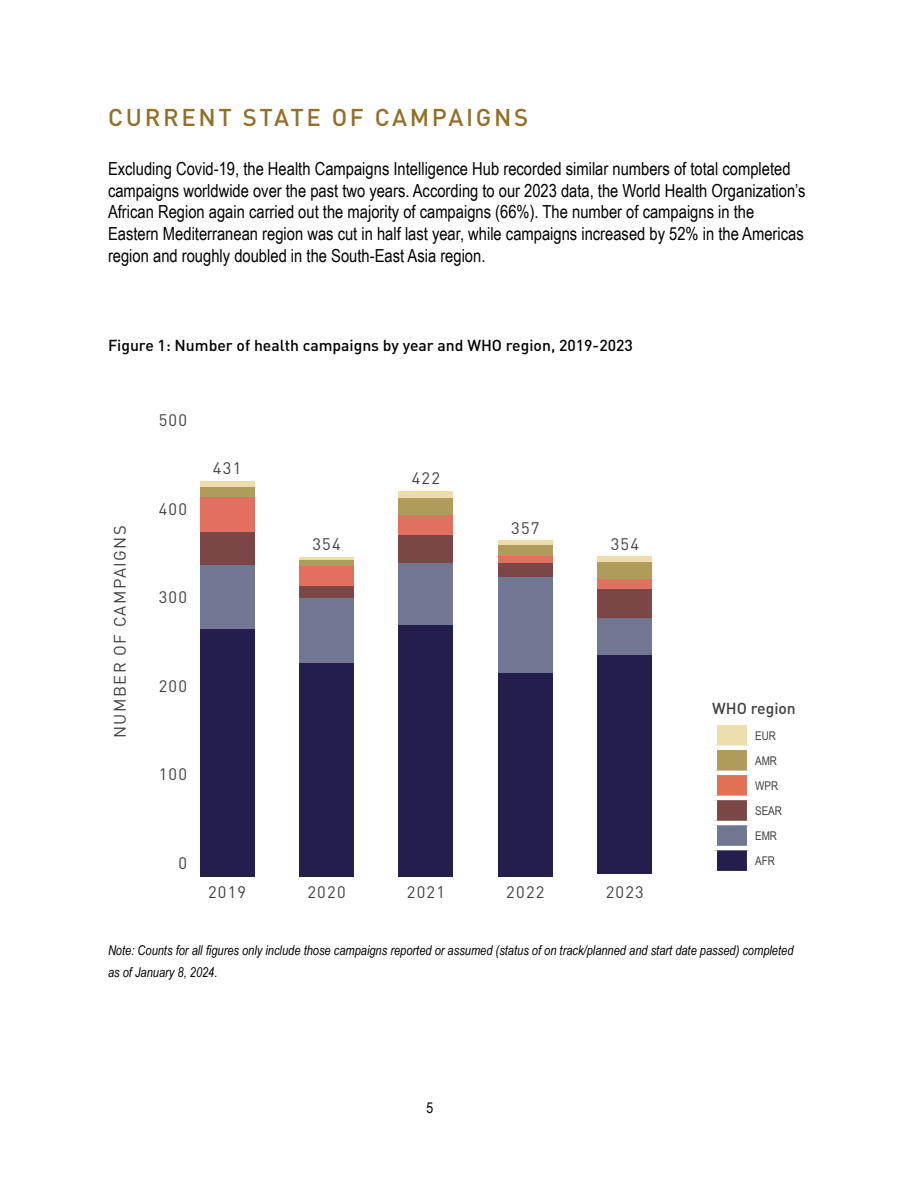
<style>
.page{position:relative;width:918px;height:1188px;background:#fff}
.page>*{position:absolute;margin:0;border:0;box-sizing:border-box;transform-origin:0 0}
.t1{font:500 24px "DIN Pro";letter-spacing:.11em;color:#926f2a}
.t2{font:18px/21.6px "Arial Narrow";color:#000}
.t3{font:16.5px "DIN Pro";letter-spacing:.075em;color:#414042}
.t4{font:500 15.75px "DIN Pro";color:#000}
.t5{font:500 15.75px "DIN Pro";color:#414042}
.t6{font:15px "Arial Narrow";color:#000}
.t7{font:italic 13.5px/21.6px "Arial Narrow";color:#000}
.t8{font:12px/25px "Arial Narrow";color:#414042}
</style>
<div class="page">
<div style="left:598px;top:559px;width:54px;height:21px;background:#b09c5a"></div>
<div style="left:715px;top:723px;width:34px;height:25px;background:#edddad"></div>
<div style="left:715px;top:748px;width:34px;height:25px;background:#b09c5a"></div>
<div style="left:715px;top:773px;width:34px;height:25px;background:#e27052"></div>
<div style="left:715px;top:798px;width:34px;height:25px;background:#7a4746"></div>
<div style="left:715px;top:823px;width:34px;height:25px;background:#717793"></div>
<div style="left:715px;top:848px;width:34px;height:25px;background:#241e4c"></div>
<div style="left:713px;top:720px;width:38px;height:5px;background:#fff"></div>
<hr style="left:713px;top:725px;width:4px;height:20px;background:#fff">
<hr style="left:747px;top:725px;width:4px;height:20px;background:#fff">
<div style="left:713px;top:745px;width:38px;height:5px;background:#fff"></div>
<hr style="left:713px;top:750px;width:4px;height:21px;background:#fff">
<hr style="left:747px;top:750px;width:4px;height:21px;background:#fff">
<hr style="left:713px;top:771px;width:38px;height:4px;background:#fff">
<hr style="left:713px;top:775px;width:4px;height:21px;background:#fff">
<hr style="left:747px;top:775px;width:4px;height:21px;background:#fff">
<hr style="left:713px;top:821px;width:38px;height:4px;background:#fff">
<hr style="left:713px;top:825px;width:4px;height:21px;background:#fff">
<hr style="left:747px;top:825px;width:4px;height:21px;background:#fff">
<hr style="left:713px;top:846px;width:38px;height:4px;background:#fff">
<hr style="left:713px;top:850px;width:4px;height:21px;background:#fff">
<hr style="left:747px;top:850px;width:4px;height:21px;background:#fff">
<hr style="left:713px;top:796px;width:38px;height:4px;background:#fff">
<hr style="left:713px;top:800px;width:4px;height:21px;background:#fff">
<hr style="left:747px;top:800px;width:4px;height:21px;background:#fff">
<hr style="left:713px;top:871px;width:38px;height:4px;background:#fff">
<div style="left:200px;top:628px;width:54px;height:249px;background:#241e4c"></div>
<div style="left:200px;top:565px;width:54px;height:63px;background:#717793"></div>
<div style="left:200px;top:531px;width:54px;height:34px;background:#7a4746"></div>
<div style="left:200px;top:495px;width:54px;height:36px;background:#e17060"></div>
<div style="left:200px;top:487px;width:54px;height:10px;background:#b09c5a"></div>
<div style="left:200px;top:481px;width:54px;height:6px;background:#edddad"></div>
<div style="left:300px;top:662px;width:54px;height:215px;background:#241e4c"></div>
<div style="left:300px;top:596px;width:54px;height:67px;background:#717793"></div>
<div style="left:300px;top:584px;width:54px;height:14px;background:#7a4746"></div>
<div style="left:300px;top:565px;width:54px;height:20px;background:#e17060"></div>
<div style="left:300px;top:559px;width:54px;height:6px;background:#b09c5a"></div>
<hr style="left:300px;top:557px;width:54px;height:2px;background:#edddad">
<div style="left:399px;top:491px;width:54px;height:8px;background:#edddad"></div>
<div style="left:399px;top:623px;width:54px;height:254px;background:#241e4c"></div>
<div style="left:399px;top:562px;width:54px;height:63px;background:#717793"></div>
<div style="left:399px;top:534px;width:54px;height:28px;background:#7a4746"></div>
<div style="left:399px;top:514px;width:54px;height:20px;background:#e17060"></div>
<div style="left:399px;top:499px;width:54px;height:16px;background:#b09c5a"></div>
<div style="left:498px;top:541px;width:54px;height:5px;background:#edddad"></div>
<div style="left:498px;top:671px;width:54px;height:206px;background:#241e4c"></div>
<div style="left:498px;top:576px;width:54px;height:97px;background:#717793"></div>
<div style="left:498px;top:563px;width:54px;height:14px;background:#7a4746"></div>
<div style="left:498px;top:555px;width:54px;height:8px;background:#e17060"></div>
<div style="left:498px;top:546px;width:54px;height:10px;background:#b09c5a"></div>
<div style="left:598px;top:557px;width:54px;height:5px;background:#edddad"></div>
<div style="left:598px;top:653px;width:54px;height:221px;background:#241e4c"></div>
<div style="left:598px;top:617px;width:54px;height:38px;background:#717793"></div>
<div style="left:598px;top:588px;width:54px;height:30px;background:#7a4746"></div>
<div style="left:598px;top:579px;width:54px;height:9px;background:#e17060"></div>
<h1 class="t1" style="left:108px;top:101px;width:422px">CURRENT STATE OF CAMPAIGNS</h1>
<p class="t2" style="left:108px;top:157px;width:699px">Excluding Covid-19, the Health Campaigns Intelligence Hub recorded similar numbers of total completed campaigns worldwide over the past two years. According to our 2023 data, the World Health Organization’s African Region again carried out the majority of campaigns (66%). The number of campaigns in the Eastern Mediterranean region was cut in half last year, while campaigns increased by 52% in the Americas region and roughly doubled in the South-East Asia region.</p>
<p class="t4" style="left:108px;top:335px;width:526px">Figure 1: Number of health campaigns by year and WHO region, 2019-2023</p>
<p class="t3" style="left:109px;top:738px;width:214px;rotate:-90deg">NUMBER OF CAMPAIGNS</p>
<p class="t3" style="left:159px;top:409px;width:30px">500</p>
<p class="t3" style="left:159px;top:497px;width:30px">400</p>
<p class="t3" style="left:213px;top:457px;width:30px">431</p>
<p class="t3" style="left:159px;top:586px;width:30px">300</p>
<p class="t3" style="left:159px;top:674px;width:30px">200</p>
<p class="t3" style="left:159px;top:763px;width:30px">100</p>
<p class="t3" style="left:312px;top:532px;width:30px">354</p>
<p class="t3" style="left:412px;top:467px;width:30px">422</p>
<p class="t3" style="left:511px;top:517px;width:30px">357</p>
<p class="t3" style="left:611px;top:533px;width:30px">354</p>
<p class="t5" style="left:712px;top:698px;width:85px">WHO region</p>
<p class="t8" style="left:755px;top:722px;width:28px">EUR<br>AMR<br>WPR<br>SEAR<br>EMR</p>
<p class="t3" style="left:178px;top:851px;width:10px">0</p>
<p class="t8" style="left:755px;top:848px;width:21px">AFR</p>
<p class="t3" style="left:208px;top:881px;width:40px">2019</p>
<p class="t3" style="left:307px;top:881px;width:40px">2020</p>
<p class="t3" style="left:407px;top:881px;width:40px">2021</p>
<p class="t3" style="left:506px;top:881px;width:40px">2022</p>
<p class="t3" style="left:606px;top:881px;width:40px">2023</p>
<p class="t7" style="left:108px;top:939px;width:687px">Note: Counts for all figures only include those campaigns reported or assumed (status of on track/planned and start date passed) completed as of January 8, 2024.</p>
<p class="t6" style="left:427px;top:1096px;width:8px">5</p>
</div>
